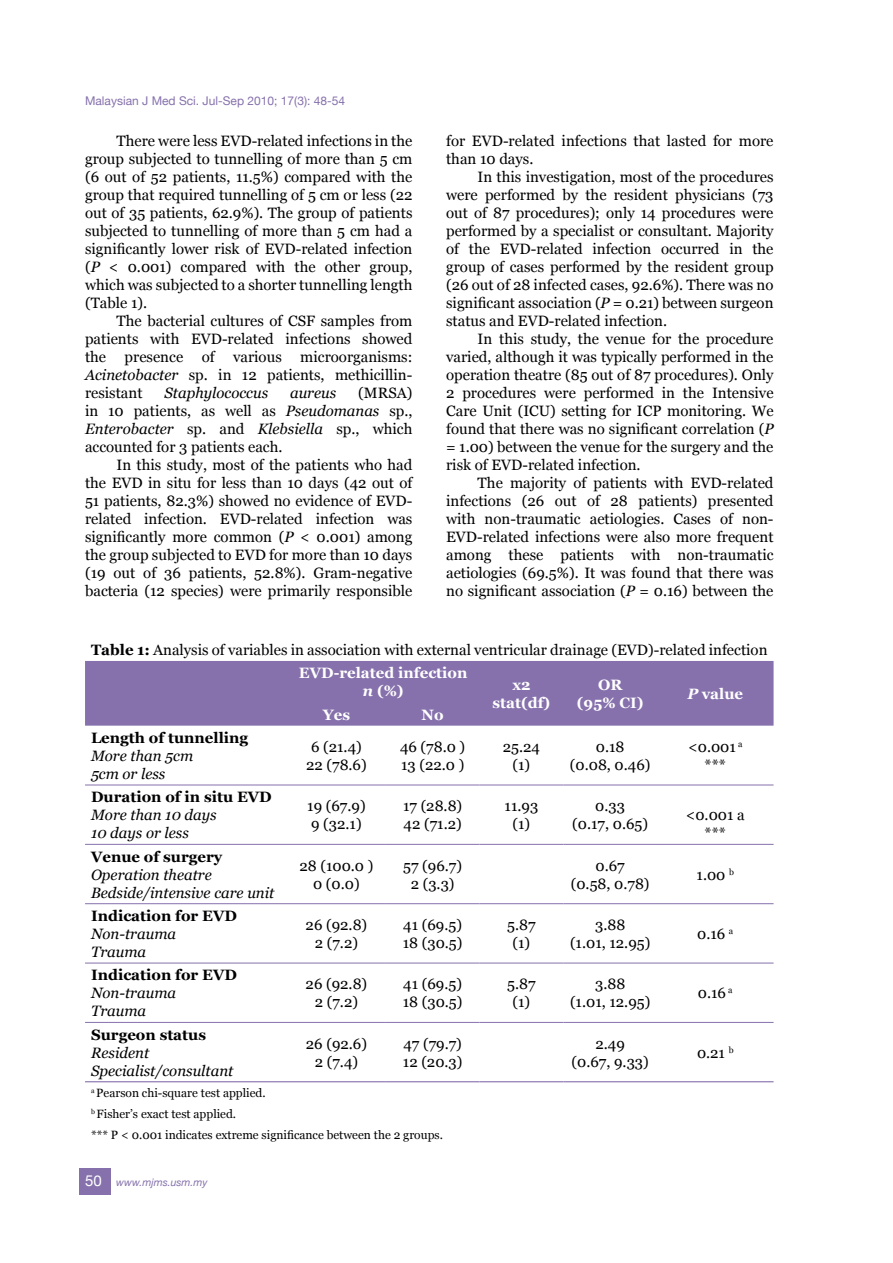
<style>
.page{position:relative;width:893px;height:1263px;background:#fff}
.page>*{position:absolute;margin:0;border:0;box-sizing:border-box;transform-origin:0 0}
.t1{font:15px/18px "Georgia";color:#000;text-align:center}
.t2{font:italic 15px/18px "Georgia";color:#000}
.t3{font:700 15px "Georgia";color:#000}
.t4{font:700 15px/18px "Georgia";color:#fff;text-align:center}
.t5{font:12px/21px "Georgia";color:#000}
.t6{font:12px "Helvetica Neue";color:#8671ac}
.t7{font:italic 10.5px "Helvetica Neue";color:#8671ac}
.s1{font-style:italic}
.s2{font-weight:700}
.s3{font-weight:700;color:#fff}
.s4{font-style:normal;font-size:15px;color:#fff}
</style>
<div class="page">
<div style="left:79px;top:1168px;width:32px;height:27px;background:#8671ac"></div>
<div style="left:85px;top:661px;width:689px;height:65px;background:#8671ac"></div>
<hr style="left:85px;top:1081px;width:202px;height:1px;background:#8671ac">
<hr style="left:287px;top:1081px;width:99px;height:1px;background:#8671ac">
<hr style="left:386px;top:1081px;width:93px;height:1px;background:#8671ac">
<hr style="left:479px;top:1081px;width:84px;height:1px;background:#8671ac">
<hr style="left:563px;top:1081px;width:94px;height:1px;background:#8671ac">
<hr style="left:657px;top:1081px;width:117px;height:1px;background:#8671ac">
<hr style="left:85px;top:785px;width:202px;height:1px;background:#8671ac">
<hr style="left:287px;top:785px;width:99px;height:1px;background:#8671ac">
<hr style="left:386px;top:785px;width:93px;height:1px;background:#8671ac">
<hr style="left:479px;top:785px;width:84px;height:1px;background:#8671ac">
<hr style="left:563px;top:785px;width:94px;height:1px;background:#8671ac">
<hr style="left:657px;top:785px;width:117px;height:1px;background:#8671ac">
<hr style="left:85px;top:844px;width:202px;height:1px;background:#8671ac">
<hr style="left:287px;top:844px;width:99px;height:1px;background:#8671ac">
<hr style="left:386px;top:844px;width:93px;height:1px;background:#8671ac">
<hr style="left:479px;top:844px;width:84px;height:1px;background:#8671ac">
<hr style="left:563px;top:844px;width:94px;height:1px;background:#8671ac">
<hr style="left:657px;top:844px;width:117px;height:1px;background:#8671ac">
<hr style="left:85px;top:903px;width:202px;height:1px;background:#8671ac">
<hr style="left:287px;top:903px;width:99px;height:1px;background:#8671ac">
<hr style="left:386px;top:903px;width:93px;height:1px;background:#8671ac">
<hr style="left:479px;top:903px;width:84px;height:1px;background:#8671ac">
<hr style="left:563px;top:903px;width:94px;height:1px;background:#8671ac">
<hr style="left:657px;top:903px;width:117px;height:1px;background:#8671ac">
<hr style="left:85px;top:963px;width:202px;height:1px;background:#8671ac">
<hr style="left:287px;top:963px;width:99px;height:1px;background:#8671ac">
<hr style="left:386px;top:963px;width:93px;height:1px;background:#8671ac">
<hr style="left:479px;top:963px;width:84px;height:1px;background:#8671ac">
<hr style="left:563px;top:963px;width:94px;height:1px;background:#8671ac">
<hr style="left:657px;top:963px;width:117px;height:1px;background:#8671ac">
<hr style="left:85px;top:1022px;width:202px;height:1px;background:#8671ac">
<hr style="left:287px;top:1022px;width:99px;height:1px;background:#8671ac">
<hr style="left:386px;top:1022px;width:93px;height:1px;background:#8671ac">
<hr style="left:479px;top:1022px;width:84px;height:1px;background:#8671ac">
<hr style="left:563px;top:1022px;width:94px;height:1px;background:#8671ac">
<hr style="left:657px;top:1022px;width:117px;height:1px;background:#8671ac">
<p class="t6" style="left:85px;top:94px;width:262px">Malaysian J Med Sci. Jul-Sep 2010; 17(3): 48-54</p>
<p class="t1" style="left:85px;top:132px;width:329px;text-align:justify;text-indent:32px">There were less EVD-related infections in the group subjected to tunnelling of more than 5 cm (6 out of 52 patients, 11.5%) compared with the group that required tunnelling of 5 cm or less (22 out of 35 patients, 62.9%). The group of patients subjected to tunnelling of more than 5 cm had a significantly lower risk of EVD-related infection (<span class="s1">P</span> &lt; 0.001) compared with the other group, which was subjected to a shorter tunnelling length (Table 1).</p>
<p class="t1" style="left:85px;top:312px;width:329px;text-align:justify;text-indent:32px">The bacterial cultures of CSF samples from patients with EVD-related infections showed the presence of various microorganisms:<br><span class="s1">Acinetobacter</span> sp. in 12 patients, methicillin&shy;resistant</p>
<p class="t2" style="left:164px;top:384px;width:105px">Staphylococcus</p>
<p class="t2" style="left:290px;top:384px;width:48px">aureus</p>
<p class="t1" style="left:85px;top:384px;width:329px;text-align:justify;text-indent:273px">(MRSA) in 10 patients, as well as <span class="s1">Pseudomanas</span> sp., <span class="s1">Enterobacter</span> sp. and <span class="s1">Klebsiella</span> sp., which accounted for 3 patients each.</p>
<p class="t1" style="left:85px;top:456px;width:329px;text-align:justify;text-indent:32px">In this study, most of the patients who had the EVD in situ for less than 10 days (42 out of 51 patients, 82.3%) showed no evidence of EVD&shy;related infection. EVD-related infection was significantly more common (<span class="s1">P</span> &lt; 0.001) among the group subjected to EVD for more than 10 days (19 out of 36 patients, 52.8%). Gram-negative bacteria (12 species) were primarily responsible</p>
<p class="t1" style="left:446px;top:132px;width:329px;text-align:left">for EVD-related infections that lasted for more than 10 days.</p>
<p class="t1" style="left:446px;top:168px;width:329px;text-align:justify;text-indent:32px">In this investigation, most of the procedures were performed by the resident physicians (73 out of 87 procedures); only 14 procedures were performed by a specialist or consultant. Majority of the EVD-related infection occurred in the group of cases performed by the resident group (26 out of 28 infected cases, 92.6%). There was no significant association (<span class="s1">P</span> = 0.21) between surgeon status and EVD-related infection.</p>
<p class="t1" style="left:446px;top:330px;width:329px;text-align:justify;text-indent:32px">In this study, the venue for the procedure varied, although it was typically performed in the operation theatre (85 out of 87 procedures). Only 2 procedures were performed in the Intensive Care Unit (ICU) setting for ICP monitoring. We found that there was no significant correlation (<span class="s1">P </span>= 1.00) between the venue for the surgery and the risk of EVD-related infection.</p>
<p class="t1" style="left:446px;top:474px;width:329px;text-align:justify;text-indent:32px">The majority of patients with EVD-related infections (26 out of 28 patients) presented with non-traumatic aetiologies. Cases of non-EVD-related infections were also more frequent among these patients with non-traumatic aetiologies (69.5%). It was found that there was no significant association (<span class="s1">P</span> = 0.16) between the</p>
<p class="t1" style="left:299px;top:638px;width:470px;line-height:23.4px;text-align:left;text-indent:-208px"><span class="s2">Table 1:</span> Analysis of variables in association with external ventricular drainage (EVD)-related infection<br><span class="s3">EVD-related infection</span></p>
<p class="t4" style="left:363px;top:682px;width:42px"><span class="s1">n</span> (%)</p>
<p class="t4" style="left:492px;top:676px;width:59px">x2 stat(df)</p>
<p class="t4" style="left:577px;top:676px;width:68px">OR (95% CI)</p>
<p class="t4" style="left:687px;top:685px;width:57px"><span class="s1">P</span> value</p>
<p class="t4" style="left:323px;top:705px;width:29px">Yes</p>
<p class="t4" style="left:422px;top:705px;width:24px">No</p>
<p class="t3" style="left:91px;top:728px;width:159px">Length of tunnelling</p>
<p class="t2" style="left:91px;top:747px;width:104px">More than 5cm<br>5cm or less</p>
<p class="t1" style="left:306px;top:738px;width:62px">6 (21.4)<br>22 (78.6)</p>
<p class="t1" style="left:400px;top:738px;width:67px;text-align:left">46 (78.0 )<br>13 (22.0 )</p>
<p class="t1" style="left:503px;top:738px;width:39px">25.24 (1)</p>
<p class="t1" style="left:570px;top:738px;width:82px">0.18<br>(0.08, 0.46)</p>
<p class="t1" style="left:688px;top:738px;width:56px">&lt;0.001 <sup>a </sup>***</p>
<p class="t3" style="left:91px;top:787px;width:182px">Duration of in situ EVD</p>
<p class="t2" style="left:91px;top:806px;width:127px">More than 10 days<br>10 days or less</p>
<p class="t1" style="left:307px;top:797px;width:60px;text-align:left">19 (67.9)<br>9 (32.1)</p>
<p class="t1" style="left:403px;top:797px;width:61px;text-align:left">17 (28.8)<br>42 (71.2)</p>
<p class="t1" style="left:505px;top:797px;width:35px">11.93 (1)</p>
<p class="t1" style="left:572px;top:797px;width:77px">0.33<br>(0.17, 0.65)</p>
<p class="t1" style="left:686px;top:806px;width:60px">&lt;0.001 a ***</p>
<p class="t3" style="left:91px;top:847px;width:133px">Venue of surgery</p>
<p class="t2" style="left:91px;top:866px;width:185px">Operation theatre<br>Bedside/intensive care unit</p>
<p class="t1" style="left:299px;top:857px;width:75px">28 (100.0 )<br>0 (0.0)</p>
<p class="t1" style="left:403px;top:857px;width:60px">57 (96.7)<br>2 (3.3)</p>
<p class="t1" style="left:571px;top:857px;width:80px">0.67<br>(0.58, 0.78)</p>
<p class="t1" style="left:696px;top:866px;width:39px">1.00 <sup>b</sup></p>
<p class="t3" style="left:91px;top:906px;width:147px">Indication for EVD</p>
<p class="t2" style="left:91px;top:925px;width:87px">Non-trauma<br>Trauma</p>
<p class="t1" style="left:306px;top:916px;width:63px">26 (92.8)<br>2 (7.2)</p>
<p class="t1" style="left:403px;top:916px;width:61px;text-align:left">41 (69.5)<br>18 (30.5)</p>
<p class="t1" style="left:507px;top:916px;width:30px">5.87 (1)</p>
<p class="t1" style="left:570px;top:916px;width:82px">3.88<br>(1.01, 12.95)</p>
<p class="t1" style="left:697px;top:925px;width:38px">0.16 <sup>a</sup></p>
<p class="t3" style="left:91px;top:965px;width:147px">Indication for EVD</p>
<p class="t2" style="left:91px;top:984px;width:87px">Non-trauma<br>Trauma</p>
<p class="t1" style="left:306px;top:975px;width:63px">26 (92.8)<br>2 (7.2)</p>
<p class="t1" style="left:403px;top:975px;width:61px;text-align:left">41 (69.5)<br>18 (30.5)</p>
<p class="t1" style="left:507px;top:975px;width:30px">5.87 (1)</p>
<p class="t1" style="left:570px;top:975px;width:82px">3.88<br>(1.01, 12.95)</p>
<p class="t1" style="left:698px;top:984px;width:36px">0.16 <sup>a</sup></p>
<p class="t3" style="left:91px;top:1025px;width:117px">Surgeon status</p>
<p class="t2" style="left:91px;top:1044px;width:144px">Resident<br>Specialist/consultant</p>
<p class="t1" style="left:306px;top:1035px;width:63px">26 (92.6)<br>2 (7.4)</p>
<p class="t1" style="left:403px;top:1035px;width:61px;text-align:left">47 (79.7)<br>12 (20.3)</p>
<p class="t1" style="left:572px;top:1035px;width:79px">2.49<br>(0.67, 9.33)</p>
<p class="t1" style="left:697px;top:1044px;width:38px">0.21 <sup>b</sup></p>
<p class="t5" style="left:91px;top:1082px;width:353px"><sup>a</sup> Pearson chi-square test applied.<br><sup>b</sup> Fisher’s exact test applied.<br>*** P &lt; 0.001 indicates extreme significance between the 2 groups.</p>
<p class="t7" style="left:85px;top:1176px;width:124px"><span class="s4">50</span> www.mjms.usm.my</p>
</div>
